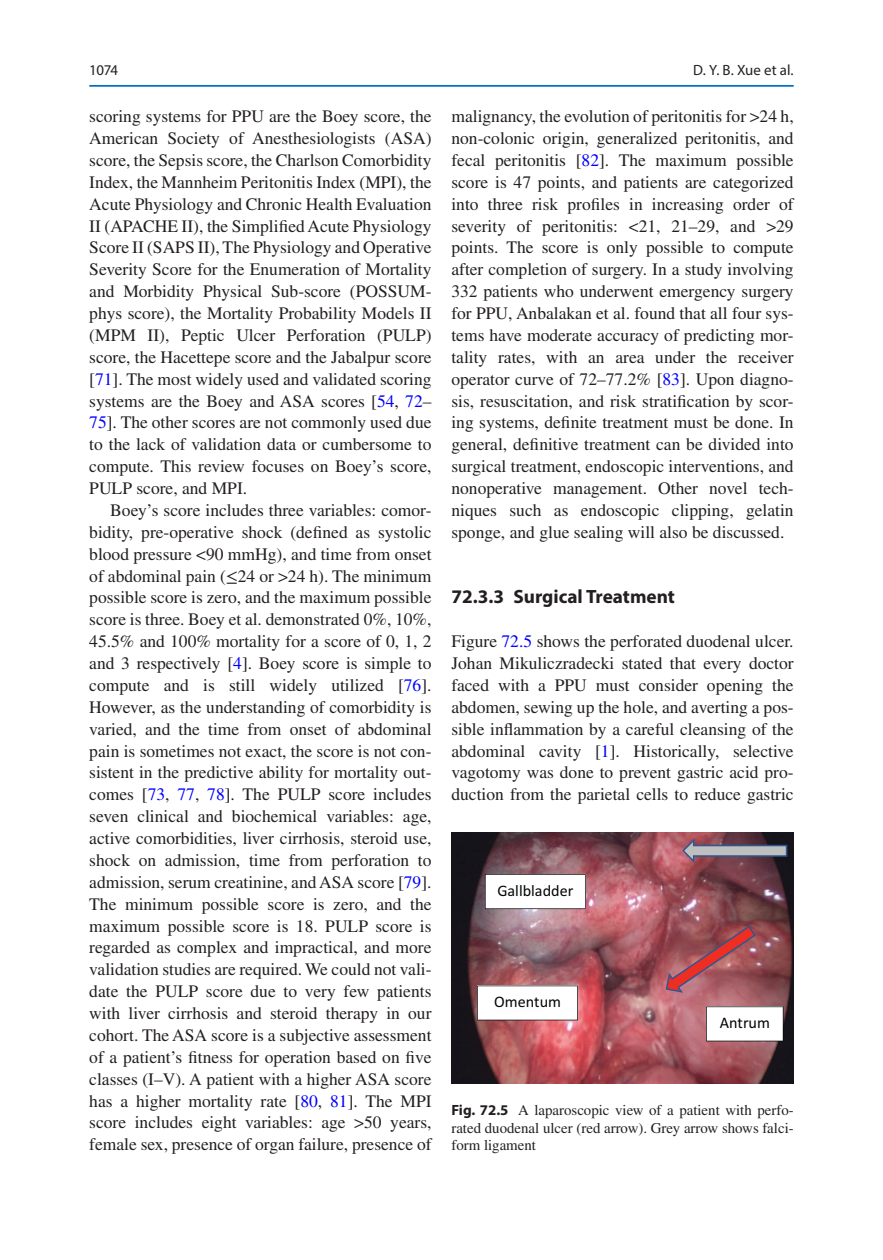
<style>
.page{position:relative;width:883px;height:1260px;background:#fff}
.page>*{position:absolute;margin:0;border:0;box-sizing:border-box;transform-origin:0 0}
._2_hd{font:700 19.25px "Myriad Pro";color:#231f20}
.Text{font:17.5px/21.9px "Times LT Std";color:#231f20;text-align:justify}
.Text_flush{font:17.5px/21.9px "Times LT Std";color:#231f20;text-align:justify}
.t1{font:16.1px "Calibri 2";color:#030505}
.t2{font:14.88px/17.5px "Times LT Std";color:#231f20;text-align:justify}
.t3{font:14.88px "Myriad Pro";letter-spacing:-.02em;color:#231f20}
.s1{color:#00f}
.s2{font-family:"STIX General"}
.s3{font-family:"Myriad Pro";font-weight:700}
</style>
<div class="page">
<img style="left:452px;top:833px;width:341px;height:251px">
<svg style="left:706px;top:1006px;width:78px;height:35px"></svg>
<svg style="left:485px;top:874px;width:101px;height:35px"></svg>
<svg style="left:477px;top:986px;width:101px;height:34px"></svg>
<svg style="left:682px;top:839px;width:105px;height:24px;background:#806e7b"></svg>
<svg style="left:666px;top:926px;width:90px;height:67px;background:#a65158"></svg>
<hr style="left:89px;top:85px;width:705px;height:2px;background:#0073bc">
<p class="t3" style="left:89px;top:61px;width:30px">1074</p>
<p class="Text_flush" style="left:89px;top:105px;width:344px">scoring systems for PPU are the Boey score, the American Society of Anesthesiologists (ASA) score, the Sepsis score, the Charlson Comorbidity Index, the Mannheim Peritonitis Index (MPI), the Acute Physiology and Chronic Health Evaluation II (APACHE II), the Simplified Acute Physiology Score II (SAPS II), The Physiology and Operative Severity Score for the Enumeration of Mortality and Morbidity Physical Sub-score (POSSUM&shy;phys score), the Mortality Probability Models II (MPM II), Peptic Ulcer Perforation (PULP) score, the Hacettepe score and the Jabalpur score [<span class="s1">71</span>]. The most widely used and validated scoring systems are the Boey and ASA scores [<span class="s1">54</span>, <span class="s1">72</span>– <span class="s1">75</span>]. The other scores are not commonly used due to the lack of validation data or cumbersome to compute. This review focuses on Boey’s score, PULP score, and MPI.</p>
<p class="Text" style="left:89px;top:499px;width:344px;text-indent:21px">Boey’s score includes three variables: comor&shy;bidity, pre-operative shock (defined as systolic blood pressure &lt;90 mmHg), and time from onset of abdominal pain (<span class="s2">≤</span>24 or &gt;24 h). The minimum possible score is zero, and the maximum possible score is three. Boey et al. demonstrated 0%, 10%, 45.5% and 100% mortality for a score of 0, 1, 2 and 3 respectively [<span class="s1">4</span>]. Boey score is simple to compute and is still widely utilized [<span class="s1">76</span>].<br>However, as the understanding of comorbidity is varied, and the time from onset of abdominal pain is sometimes not exact, the score is not con&shy;sistent in the predictive ability for mortality out&shy;comes [<span class="s1">73</span>, <span class="s1">77</span>, <span class="s1">78</span>]. The PULP score includes seven clinical and biochemical variables: age, active comorbidities, liver cirrhosis, steroid use, shock on admission, time from perforation to admission, serum creatinine, and ASA score [<span class="s1">79</span>].<br>The minimum possible score is zero, and the maximum possible score is 18. PULP score is regarded as complex and impractical, and more validation studies are required. We could not vali&shy;date the PULP score due to very few patients with liver cirrhosis and steroid therapy in our cohort. The ASA score is a subjective assessment of a patient’s fitness for operation based on five classes (I–V). A patient with a higher ASA score has a higher mortality rate [<span class="s1">80</span>, <span class="s1">81</span>]. The MPI score includes eight variables: age &gt;50 years, female sex, presence of organ failure, presence of</p>
<p class="t3" style="left:693px;top:61px;width:102px">D. Y. B. Xue et al.</p>
<p class="Text" style="left:451px;top:105px;width:344px">malignancy, the evolution of peritonitis for &gt;24 h, non-colonic origin, generalized peritonitis, and fecal peritonitis [<span class="s1">82</span>]. The maximum possible score is 47 points, and patients are categorized into three risk profiles in increasing order of severity of peritonitis: &lt;21, 21–29, and &gt;29 points. The score is only possible to compute after completion of surgery. In a study involving 332 patients who underwent emergency surgery for PPU, Anbalakan et al. found that all four sys&shy;tems have moderate accuracy of predicting mor&shy;tality rates, with an area under the receiver operator curve of 72–77.2% [<span class="s1">83</span>]. Upon diagno&shy;sis, resuscitation, and risk stratification by scor&shy;ing systems, definite treatment must be done. In general, definitive treatment can be divided into surgical treatment, endoscopic interventions, and nonoperative management. Other novel tech&shy;niques such as endoscopic clipping, gelatin sponge, and glue sealing will also be discussed.</p>
<h3 class="_2_hd" style="left:451px;top:584px;width:225px">72.3.3 Surgical Treatment</h3>
<p class="Text_flush" style="left:451px;top:630px;width:344px">Figure <span class="s1">72.5</span> shows the perforated duodenal ulcer.<br>Johan Mikuliczradecki stated that every doctor faced with a PPU must consider opening the abdomen, sewing up the hole, and averting a pos&shy;sible inflammation by a careful cleansing of the abdominal cavity [<span class="s1">1</span>]. Historically, selective vagotomy was done to prevent gastric acid pro&shy;duction from the parietal cells to reduce gastric</p>
<p class="t1" style="left:497px;top:879px;width:77px">Gallbladder</p>
<p class="t1" style="left:494px;top:991px;width:68px">Omentum</p>
<p class="t1" style="left:720px;top:1011px;width:52px">Antrum</p>
<p class="t2" style="left:451px;top:1102px;width:344px"><span class="s3">Fig. 72.5</span> A laparoscopic view of a patient with perfo&shy;rated duodenal ulcer (red arrow). Grey arrow shows falci&shy;form ligament</p>
</div>
